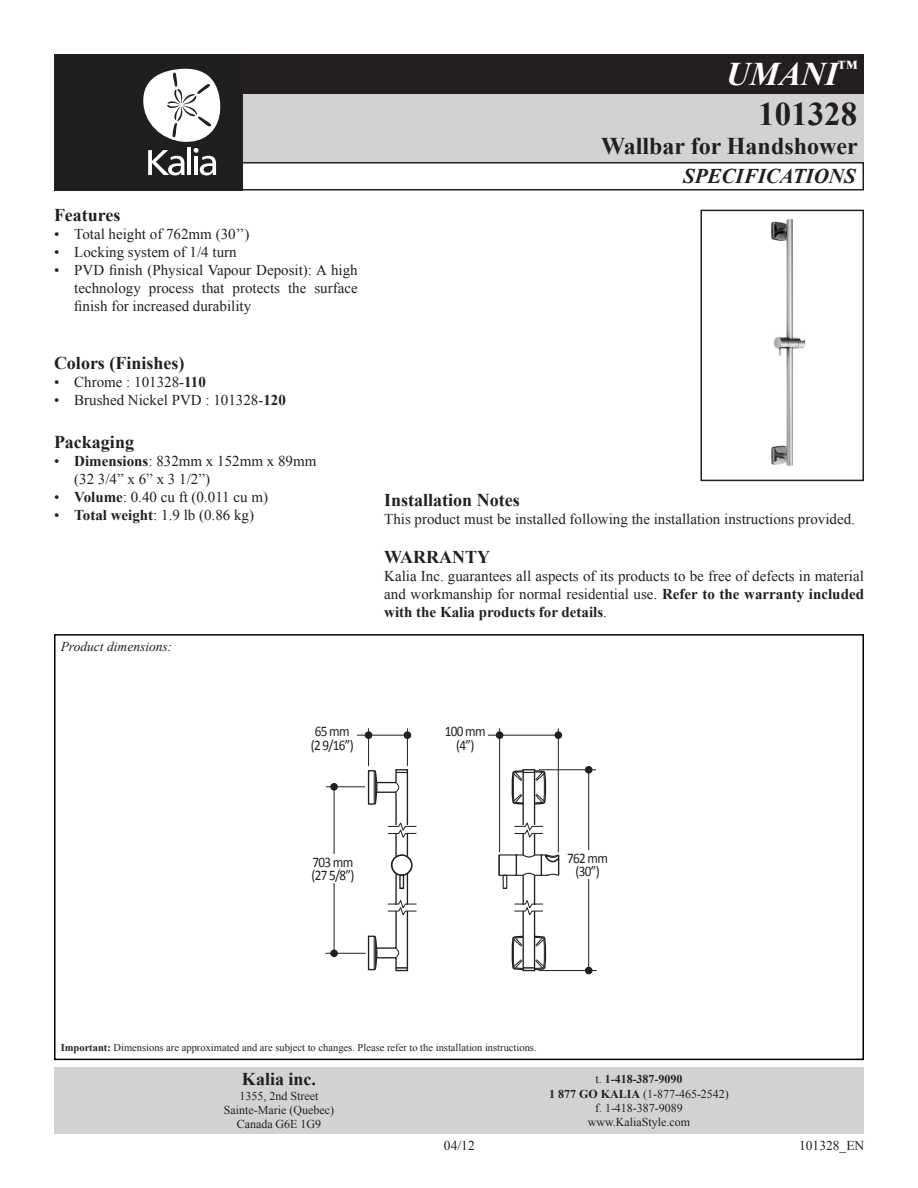
<style>
.page{position:relative;width:918px;height:1188px;background:#fff}
.page>*{position:absolute;margin:0;border:0;box-sizing:border-box;transform-origin:0 0}
.t1{font:700 33px/39.6px "Times New Roman";color:#231f20;text-align:right}
.t2{font:700 24px "Times New Roman";color:#231f20}
.t3{font:italic 700 21px "Times New Roman";color:#231f20}
.Spec-Description_Tit{font:700 18px "Times New Roman";color:#231f20}
.Spec-Description__FR{font:15px/18px "Times New Roman";color:#231f20;text-align:justify}
.Spec-Description_nor{font:15px/18px "Times New Roman";color:#231f20;text-align:justify}
.t4{font:14.7px/13.5px "Calibri";letter-spacing:-.05em;color:#231f20;scale:.9 1}
.Spec-Description_nor-2{font:italic 13.5px "Times New Roman";color:#231f20}
.date-file{font:13.5px "Times New Roman";color:#231f20}
.t5{font:12px/14.4px "Times New Roman";color:#231f20;text-align:center}
.Spec-Description_nor-3{font:10.5px "Times New Roman";color:#231f20}
.s1{font-style:italic;color:#fff}
.s2{font-weight:700}
</style>
<div class="page">
<div style="left:240px;top:54px;width:624px;height:40px;background:#231f20"></div>
<div style="left:240px;top:94px;width:624px;height:68px;background:#d2d2d2"></div>
<div style="left:54px;top:1067px;width:810px;height:67px;background:#d2d2d2"></div>
<div style="left:240px;top:162px;width:624px;height:28px;border:2px solid #231f20"></div>
<div style="left:54px;top:54px;width:189px;height:136px;background:#1f1e20"></div>
<svg style="left:143px;top:68px;width:78px;height:107px"></svg>
<svg style="left:367px;top:769px;width:50px;height:203px"></svg>
<svg style="left:498px;top:768px;width:62px;height:204px"></svg>
<hr style="left:407px;top:729px;width:1px;height:37px;background:#231f20">
<hr style="left:369px;top:735px;width:38px;height:1px;background:#231f20">
<div style="left:365px;top:731px;width:7px;height:8px;background:#231f20;border-radius:50%"></div>
<div style="left:404px;top:731px;width:7px;height:8px;background:#231f20;border-radius:50%"></div>
<hr style="left:368px;top:729px;width:1px;height:37px;background:#231f20">
<hr style="left:558px;top:729px;width:1px;height:123px;background:#231f20">
<hr style="left:500px;top:735px;width:58px;height:1px;background:#231f20">
<div style="left:496px;top:731px;width:7px;height:8px;background:#231f20;border-radius:50%"></div>
<div style="left:555px;top:731px;width:7px;height:8px;background:#231f20;border-radius:50%"></div>
<hr style="left:499px;top:729px;width:1px;height:123px;background:#231f20">
<hr style="left:326px;top:786px;width:39px;height:1px;background:#231f20">
<hr style="left:334px;top:787px;width:1px;height:166px;background:#231f20">
<div style="left:330px;top:949px;width:8px;height:8px;background:#231f20;border-radius:50%"></div>
<div style="left:330px;top:783px;width:8px;height:8px;background:#231f20;border-radius:50%"></div>
<hr style="left:326px;top:953px;width:39px;height:1px;background:#231f20">
<div style="left:309px;top:855px;width:48px;height:28px;background:#fff"></div>
<hr style="left:539px;top:769px;width:57px;height:1px;background:#231f20">
<hr style="left:588px;top:770px;width:1px;height:201px;background:#231f20">
<div style="left:585px;top:967px;width:7px;height:7px;background:#231f20;border-radius:50%"></div>
<div style="left:585px;top:766px;width:7px;height:8px;background:#231f20;border-radius:50%"></div>
<hr style="left:539px;top:970px;width:57px;height:1px;background:#231f20">
<div style="left:564px;top:850px;width:48px;height:29px;background:#fff"></div>
<div style="left:54px;top:634px;width:810px;height:426px;border:2px solid #000"></div>
<img style="left:771px;top:219px;width:35px;height:247px">
<div style="left:700px;top:210px;width:164px;height:271px;border:2px solid #231f20"></div>
<h1 class="t1" style="left:726px;top:54px;width:133px"><span class="s1">UMANI</span><sup>™<br></sup>101328</h1>
<h2 class="t2" style="left:601px;top:129px;width:258px">Wallbar for Handshower</h2>
<p class="Spec-Description_Tit" style="left:54px;top:203px;width:68px">Features</p>
<p class="Spec-Description__FR" style="left:54px;top:225px;width:197px">• Total height of 762mm (30’’)</p>
<p class="Spec-Description__FR" style="left:54px;top:243px;width:184px">• Locking system of 1/4 turn</p>
<p class="Spec-Description__FR" style="left:74px;top:261px;width:285px;text-indent:-20px">• PVD finish (Physical Vapour Deposit): A high technology process that protects the surface finish for increased durability</p>
<p class="Spec-Description_Tit" style="left:54px;top:351px;width:132px">Colors (Finishes)</p>
<p class="Spec-Description__FR" style="left:54px;top:373px;width:153px">• Chrome : 101328-<span class="s2">110</span></p>
<p class="Spec-Description__FR" style="left:54px;top:391px;width:233px">• Brushed Nickel PVD : 101328-<span class="s2">120</span></p>
<p class="Spec-Description_Tit" style="left:54px;top:430px;width:82px">Packaging</p>
<p class="Spec-Description__FR" style="left:54px;top:452px;width:264px">• <span class="s2">Dimensions</span>: 832mm x 152mm x 89mm</p>
<p class="Spec-Description__FR" style="left:74px;top:470px;width:137px">(32 3/4” x 6” x 3 1/2”)</p>
<p class="Spec-Description__FR" style="left:54px;top:488px;width:216px">• <span class="s2">Volume</span>: 0.40 cu ft (0.011 cu m)</p>
<p class="Spec-Description__FR" style="left:54px;top:506px;width:202px">• <span class="s2">Total weight</span>: 1.9 lb (0.86 kg)</p>
<p class="Spec-Description_nor-2" style="left:61px;top:637px;width:113px">Product dimensions:</p>
<h3 class="t3" style="left:683px;top:162px;width:174px">SPECIFICATIONS</h3>
<p class="Spec-Description_Tit" style="left:384px;top:487px;width:137px">Installation Notes</p>
<p class="Spec-Description_nor" style="left:384px;top:509px;width:472px">This product must be installed following the installation instructions provided.</p>
<p class="Spec-Description_Tit" style="left:384px;top:545px;width:107px">WARRANTY</p>
<p class="Spec-Description_nor" style="left:384px;top:567px;width:481px">Kalia Inc. guarantees all aspects of its products to be free of defects in material and workmanship for normal residential use. <span class="s2">Refer to the warranty included with the Kalia products for details</span>.</p>
<p class="t4" style="left:311px;top:724px;width:49px">65 mm (2 9/16”)</p>
<p class="t4" style="left:445px;top:724px;width:47px;text-align:center">100 mm (4”)</p>
<p class="t4" style="left:312px;top:855px;width:49px">703 mm (27 5/8”)</p>
<p class="t4" style="left:567px;top:850px;width:47px;text-align:center">762 mm (30”)</p>
<p class="Spec-Description_nor-3" style="left:61px;top:1041px;width:477px"><span class="s2">Important:</span> Dimensions are approximated and are subject to changes. Please refer to the installation instructions.</p>
<p class="Spec-Description_Tit" style="left:242px;top:1067px;width:76px">Kalia inc.</p>
<p class="t5" style="left:224px;top:1088px;width:112px">1355, 2nd Street<br>Sainte-Marie (Quebec)<br>Canada G6E 1G9</p>
<p class="t5" style="left:549px;top:1072px;width:181px">t. <span class="s2">1-418-387-9090<br>1 877 GO KALIA</span> (1-877-465-2542) f. 1-418-387-9089 www.KaliaStyle.com</p>
<p class="date-file" style="left:444px;top:1137px;width:32px">04/12</p>
<p class="date-file" style="left:799px;top:1137px;width:67px">101328_EN</p>
</div>
